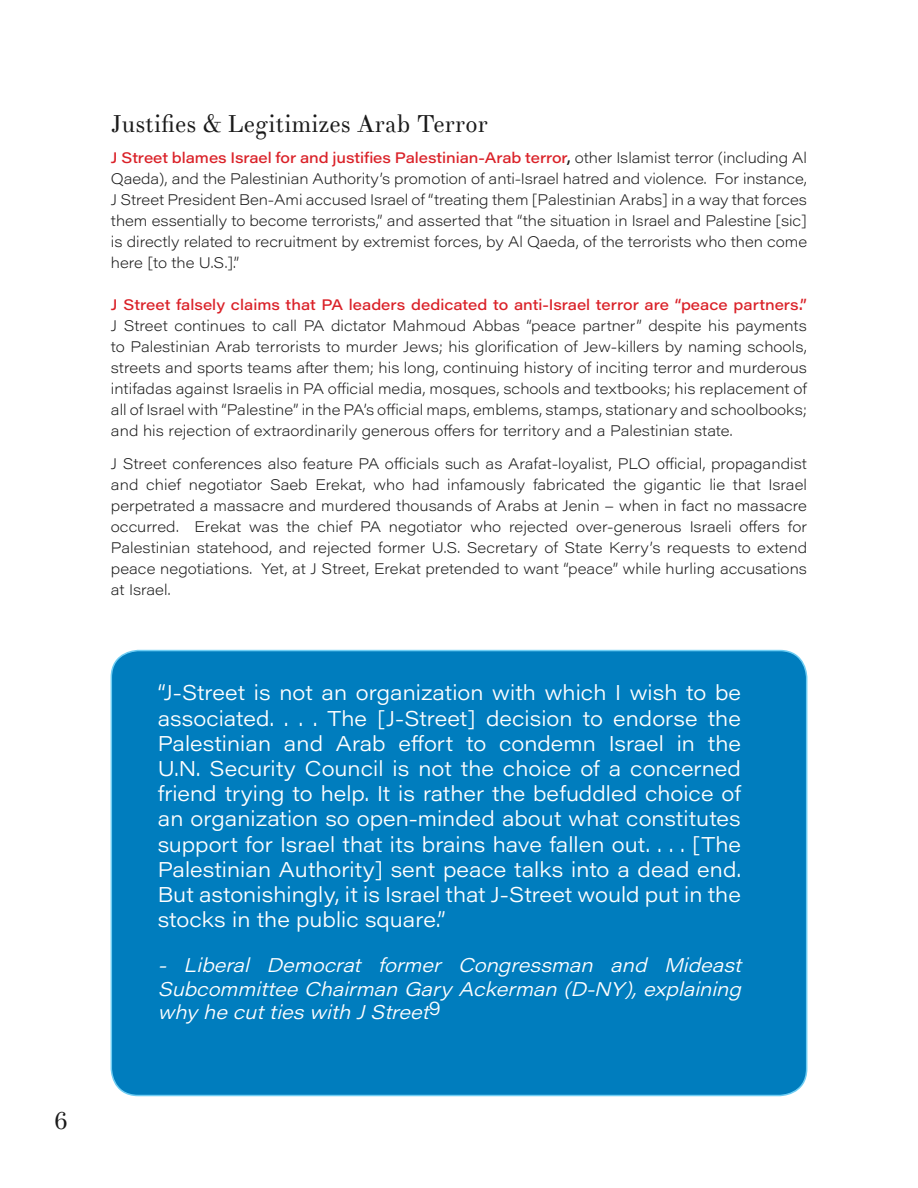
<style>
.page{position:relative;width:918px;height:1188px;background:#fff}
.page>*{position:absolute;margin:0;border:0;box-sizing:border-box;transform-origin:0 0}
.text{font:24px "Theano Didot";color:#1a1a1a}
.t1{font:300 21px/25.2px "Acumin Pro Wide";color:#fff;text-align:justify}
.t2{font:italic 300 19.5px/23.4px "Acumin Pro Wide";color:#fff;text-align:justify}
.text-2{font:200 15px/21px "Acumin Pro Wide";color:#1a1a1a;text-align:justify}
.s1{font-weight:500;color:#da2128}
.s2{font-weight:500}
</style>
<div class="page">
<div style="left:111px;top:651px;width:696px;height:445px;background:#007dbe;border-radius:27px"></div>
<div style="left:111px;top:650px;width:696px;height:446px;border:2px solid #6fcdf3;border-radius:27px"></div>
<p class="text" style="left:54px;top:1106px;width:15px">6</p>
<p class="text" style="left:111px;top:109px;width:379px">Justifies &amp; Legitimizes Arab Terror</p>
<p class="text-2" style="left:111px;top:147px;width:698px"><span class="s1">J Street blames Israel for and justifies Palestinian-Arab terror</span><span class="s2">,</span> other Islamist terror (including Al Qaeda), and the Palestinian Authority’s promotion of anti-Israel hatred and violence. For instance, J Street President Ben-Ami accused Israel of “treating them [Palestinian Arabs] in a way that forces them essentially to become terrorists,” and asserted that “the situation in Israel and Palestine [sic] is directly related to recruitment by extremist forces, by Al Qaeda, of the terrorists who then come here [to the U.S.].”</p>
<p class="text-2" style="left:111px;top:294px;width:698px"><span class="s1">J Street falsely claims that PA leaders dedicated to anti-Israel terror are “peace partners.” </span>J Street continues to call PA dictator Mahmoud Abbas “peace partner” despite his payments to Palestinian Arab terrorists to murder Jews; his glorification of Jew-killers by naming schools, streets and sports teams after them; his long, continuing history of inciting terror and murderous intifadas against Israelis in PA official media, mosques, schools and textbooks; his replacement of all of Israel with “Palestine” in the PA’s official maps, emblems, stamps, stationary and schoolbooks; and his rejection of extraordinarily generous offers for territory and a Palestinian state.</p>
<p class="text-2" style="left:111px;top:453px;width:698px">J Street conferences also feature PA officials such as Arafat-loyalist, PLO official, propagandist and chief negotiator Saeb Erekat, who had infamously fabricated the gigantic lie that Israel perpetrated a massacre and murdered thousands of Arabs at Jenin – when in fact no massacre occurred. Erekat was the chief PA negotiator who rejected over-generous Israeli offers for Palestinian statehood, and rejected former U.S. Secretary of State Kerry’s requests to extend peace negotiations. Yet, at J Street, Erekat pretended to want “peace” while hurling accusations at Israel.</p>
<p class="t1" style="left:158px;top:679px;width:585px">“J-Street is not an organization with which I wish to be associated. . . . The [J-Street] decision to endorse the Palestinian and Arab effort to condemn Israel in the U.N. Security Council is not the choice of a concerned friend trying to help. It is rather the befuddled choice of an organization so open-minded about what constitutes support for Israel that its brains have fallen out. . . . [The Palestinian Authority] sent peace talks into a dead end.<br>But astonishingly, it is Israel that J-Street would put in the stocks in the public square.”</p>
<p class="t2" style="left:158px;top:953px;width:591px">- Liberal Democrat former Congressman and Mideast Subcommittee Chairman Gary Ackerman (D-NY),explaining why he cuttieswith JStreet<sup>9</sup></p>
</div>
